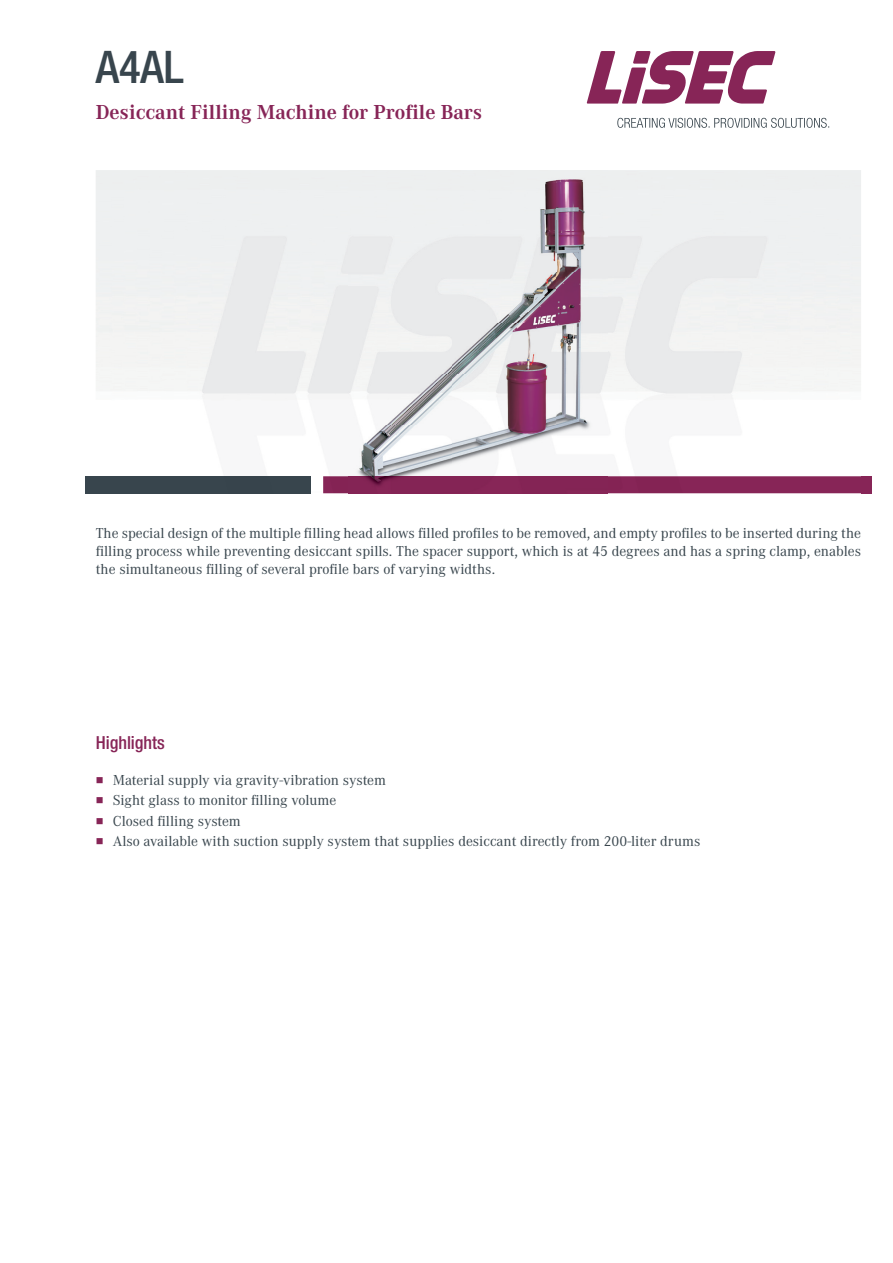
<style>
.page{position:relative;width:893px;height:1263px;background:#fff}
.page>*{position:absolute;margin:0;border:0;box-sizing:border-box;transform-origin:0 0}
.t1{font:500 condensed 45px "Helvetica Neue LTW1 G";color:#38454d}
.t2{font:700 21px "Corporate A Pro";color:#872557}
.t3{font:500 condensed 18px "Helvetica Neue LTW1 G";color:#872557}
.t4{font:15px/18px "Corporate A Pro";color:#38454d;text-align:justify}
.s1{color:#872557}
</style>
<div class="page">
<img style="left:96px;top:170px;width:765px;height:323px">
<img style="left:349px;top:170px;width:259px;height:306px">
<div style="left:861px;top:476px;width:11px;height:17px;background:#872557"></div>
<div style="left:323px;top:476px;width:538px;height:17px;background:#842455"></div>
<div style="left:85px;top:476px;width:11px;height:17px;background:#38454d"></div>
<div style="left:96px;top:476px;width:214px;height:17px;background:#38454d"></div>
<svg style="left:617px;top:118px;width:212px;height:10px"></svg>
<svg style="left:587px;top:51px;width:188px;height:53px"></svg>
<h1 class="t1" style="left:96px;top:40px;width:90px">A4AL</h1>
<h2 class="t2" style="left:96px;top:98px;width:388px">Desiccant Filling Machine for Profile Bars</h2>
<p class="t4" style="left:96px;top:524px;width:767px">The special design of the multiple filling head allows filled profiles to be removed, and empty profiles to be inserted during the filling process while preventing desiccant spills. The spacer support, which is at 45 degrees and has a spring clamp, enables the simultaneous filling of several profile bars of varying widths.</p>
<p class="t3" style="left:96px;top:731px;width:71px">Highlights</p>
<p class="t4" style="left:96px;top:770px;width:292px"><span class="s1">■</span> Material supply via gravity-vibration system</p>
<p class="t4" style="left:96px;top:790px;width:242px"><span class="s1">■</span> Sight glass to monitor filling volume</p>
<p class="t4" style="left:96px;top:811px;width:147px"><span class="s1">■</span> Closed filling system</p>
<p class="t4" style="left:96px;top:832px;width:606px"><span class="s1">■</span> Also available with suction supply system that supplies desiccant directly from 200-liter drums</p>
</div>
